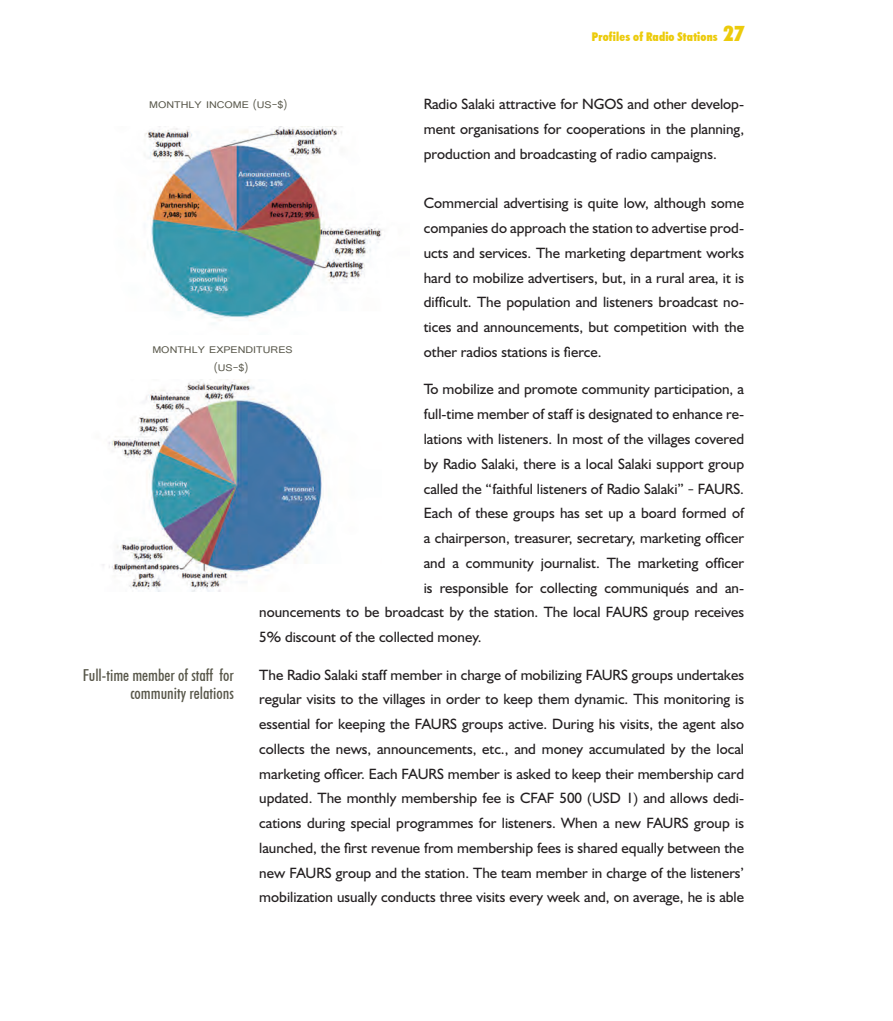
<style>
.page{position:relative;width:893px;height:1021px;background:#fff}
.page>*{position:absolute;margin:0;border:0;box-sizing:border-box;transform-origin:0 0}
.t1{font:500 condensed 16.5px/18px "Futura BT";color:#58574a;text-align:right}
.t2{font:15px/24.8px "Humanist 521 BT";color:#231f20;text-align:justify}
.t3{font:12.15px/18.3px "Tunga";color:#58574a;scale:1.13 1}
.t4{font:900 condensed 12px "Futura BT";letter-spacing:.015em;color:#eccb0b}
.s1{font-size:21px}
.s2{font-family:"Tunga"}
</style>
<div class="page">
<img style="left:144px;top:126px;width:239px;height:198px">
<img style="left:102px;top:379px;width:222px;height:212px">
<p class="t4" style="left:592px;top:30px;width:154px">Profiles of Radio Stations <span class="s1">27</span></p>
<p class="t3" style="left:149px;top:94px;width:124px">MONTHLY INCOME (US-$)</p>
<p class="t2" style="left:424px;top:91px;width:322px">Radio Salaki attractive for NGOS and other develop&shy;ment organisations for cooperations in the planning, production and broadcasting of radio campaigns.</p>
<p class="t2" style="left:424px;top:190px;width:322px">Commercial advertising is quite low, although some companies do approach the station to advertise prod&shy;ucts and services. The marketing department works hard to mobilize advertisers, but, in a rural area, it is difficult. The population and listeners broadcast no&shy;tices and announcements, but competition with the other radios stations is fierce.</p>
<p class="t2" style="left:424px;top:376px;width:322px">To mobilize and promote community participation, a</p>
<p class="t2" style="left:424px;top:401px;width:322px">full-time member of staff is designated to enhance re-</p>
<p class="t2" style="left:424px;top:426px;width:322px">lations with listeners. In most of the villages covered</p>
<p class="t2" style="left:424px;top:451px;width:322px">by Radio Salaki, there is a local Salaki support group</p>
<p class="t2" style="left:424px;top:475px;width:322px">called the “faithful listeners of Radio Salaki” <span class="s2">-</span> FAURS.</p>
<p class="t2" style="left:424px;top:500px;width:322px">Each of these groups has set up a board formed of</p>
<p class="t2" style="left:424px;top:525px;width:322px">a chairperson, treasurer, secretary, marketing officer</p>
<p class="t2" style="left:424px;top:550px;width:322px">and a community journalist. The marketing officer</p>
<p class="t2" style="left:424px;top:574px;width:322px">is responsible for collecting communiqués and an-</p>
<p class="t2" style="left:259px;top:599px;width:486px">nouncements to be broadcast by the station. The local FAURS group receives</p>
<p class="t2" style="left:259px;top:624px;width:224px">5% discount of the collected money.</p>
<p class="t2" style="left:259px;top:661px;width:486px">The Radio Salaki staff member in charge of mobilizing FAURS groups undertakes regular visits to the villages in order to keep them dynamic. This monitoring is essential for keeping the FAURS groups active. During his visits, the agent also collects the news, announcements, etc., and money accumulated by the local marketing officer. Each FAURS member is asked to keep their membership card updated. The monthly membership fee is CFAF 500 (USD 1) and allows dedi&shy;cations during special programmes for listeners. When a new FAURS group is launched, the first revenue from membership fees is shared equally between the new FAURS group and the station. The team member in charge of the listeners’ mobilization usually conducts three visits every week and, on average, he is able</p>
<p class="t3" style="left:214px;top:339px;width:71px;text-indent:-62px">MONTHLY EXPENDITURES (US-$)</p>
<p class="t1" style="left:83px;top:665px;width:153px">Full-time member of staff for community relations</p>
</div>
